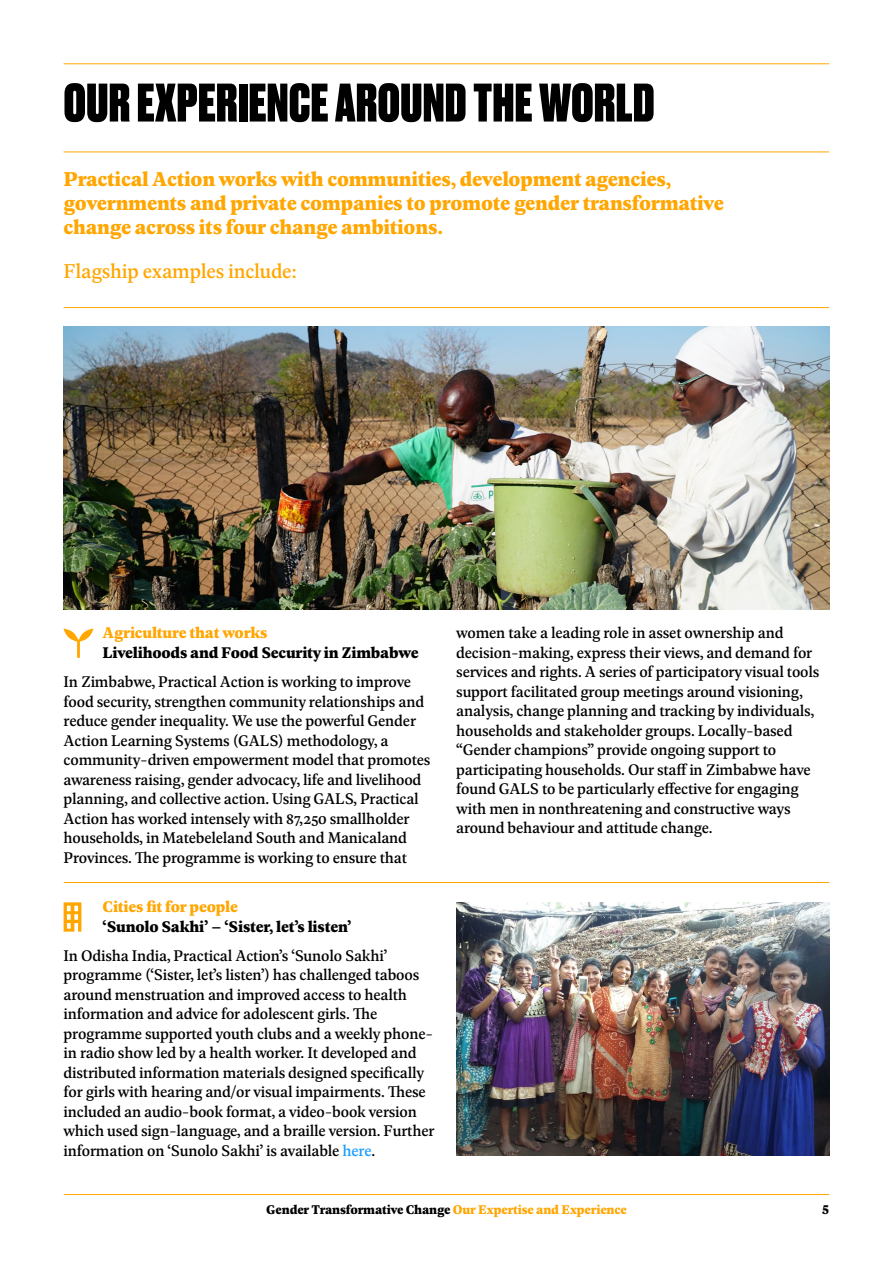
<style>
.page{position:relative;width:893px;height:1263px;background:#fff}
.page>*{position:absolute;margin:0;border:0;box-sizing:border-box;transform-origin:0 0}
.t1{font:800 51px "Druk";letter-spacing:.015em;color:#000}
.t2{font:700 21.3px/24.3px "Geller Text";letter-spacing:-.01em;color:#ffa600}
.t3{font:21.3px "Geller Text";letter-spacing:-.01em;color:#ffa600}
.t4{font:16.5px/19.5px "Geller Text";letter-spacing:-.01em;color:#000}
.t5{font:700 16.5px "Geller Text";letter-spacing:-.01em;color:#000}
.t6{font:700 16.5px "Geller Text";letter-spacing:-.01em;color:#ffa600}
.t7{font:700 13.5px "Geller Text";letter-spacing:-.01em;color:#000}
.s1{color:#1b9cfc}
.s2{color:#ffa600}
</style>
<div class="page">
<img style="left:456px;top:902px;width:373px;height:254px">
<img style="left:64px;top:326px;width:765px;height:283px">
<hr style="left:64px;top:1194px;width:765px;height:1px;background:#ffa600">
<hr style="left:64px;top:63px;width:765px;height:1px;background:#ffa600">
<hr style="left:64px;top:152px;width:765px;height:1px;background:#ffa600">
<hr style="left:64px;top:307px;width:765px;height:1px;background:#ffa600">
<hr style="left:64px;top:882px;width:765px;height:1px;background:#ffa600">
<svg style="left:64px;top:902px;width:17px;height:30px"></svg>
<svg style="left:64px;top:629px;width:29px;height:29px"></svg>
<h1 class="t1" style="left:64px;top:67px;width:592px">OUR EXPERIENCE AROUND THE WORLD</h1>
<p class="t2" style="left:64px;top:165px;width:662px">Practical Action works with communities, development agencies, governments and private companies to promote gender transformative change across its four change ambitions.</p>
<p class="t3" style="left:64px;top:257px;width:235px">Flagship examples include:</p>
<p class="t6" style="left:103px;top:621px;width:166px">Agriculture that works</p>
<p class="t5" style="left:103px;top:640px;width:317px">Livelihoods and Food Security in Zimbabwe</p>
<p class="t4" style="left:64px;top:671px;width:368px">In Zimbabwe, Practical Action is working to improve food security, strengthen community relationships and reduce gender inequality. We use the powerful Gender Action Learning Systems (GALS) methodology, a community-driven empowerment model that promotes awareness raising, gender advocacy, life and livelihood planning, and collective action. Using GALS, Practical Action has worked intensely with 87,250 smallholder households, in Matebeleland South and Manicaland Provinces. The programme is working to ensure that</p>
<p class="t6" style="left:103px;top:895px;width:137px">Cities fit for people</p>
<p class="t5" style="left:103px;top:914px;width:250px">‘Sunolo Sakhi’ – ‘Sister, let’s listen’</p>
<p class="t4" style="left:64px;top:945px;width:372px">In Odisha India, Practical Action’s ‘Sunolo Sakhi’ programme (‘Sister, let’s listen’) has challenged taboos around menstruation and improved access to health information and advice for adolescent girls. The programme supported youth clubs and a weekly phone&shy;in radio show led by a health worker. It developed and distributed information materials designed specifically for girls with hearing and/or visual impairments. These included an audio-book format, a video-book version which used sign-language, and a braille version. Further information on ‘Sunolo Sakhi’ is available <span class="s1">here</span>.</p>
<p class="t4" style="left:456px;top:623px;width:365px">women take a leading role in asset ownership and decision-making, express their views, and demand for services and rights. A series of participatory visual tools support facilitated group meetings around visioning, analysis, change planning and tracking by individuals, households and stakeholder groups. Locally-based “Gender champions” provide ongoing support to participating households. Our staff in Zimbabwe have found GALS to be particularly effective for engaging with men in nonthreatening and constructive ways around behaviour and attitude change.</p>
<p class="t7" style="left:266px;top:1200px;width:362px">Gender Transformative Change <span class="s2">Our Expertise and Experience</span></p>
<p class="t7" style="left:822px;top:1200px;width:9px">5</p>
</div>
